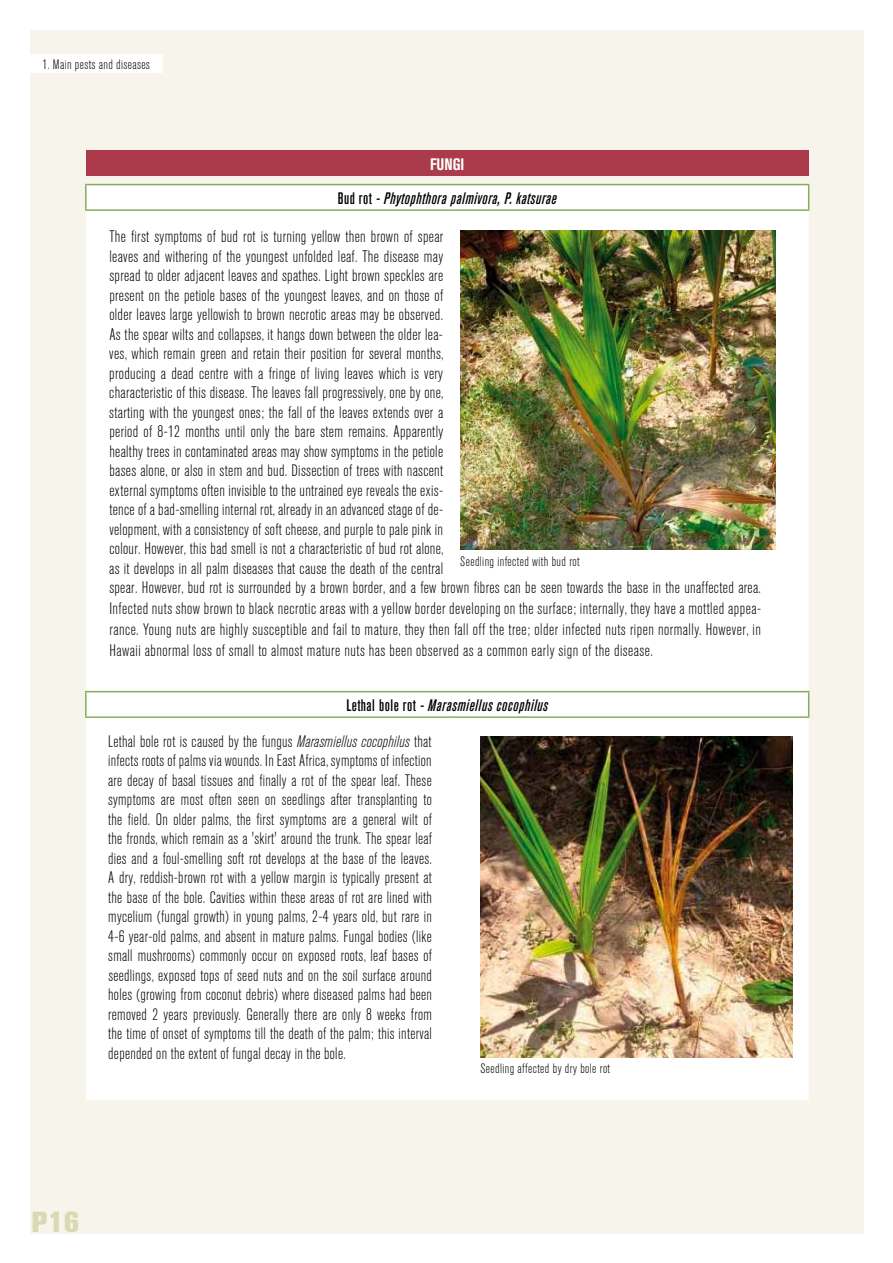
<style>
.page{position:relative;width:893px;height:1263px;background:#fff}
.page>*{position:absolute;margin:0;border:0;box-sizing:border-box;transform-origin:0 0}
.t1{font:800 28.8px "Akzidenz Grotesk BQ";color:#dcd8b4}
.t2{font:300 condensed 16.5px/19.5px "Akzidenz Grotesk BQ";letter-spacing:.02em;color:#000}
.t3{font:italic 500 condensed 16.5px "Akzidenz Grotesk BQ";letter-spacing:.03em;color:#000}
.t4{font:16.5px "Akzidenz Grotesk BQ Bd Cnd Alt";color:#fff}
.t5{font:300 condensed 13.5px "Akzidenz Grotesk BQ";letter-spacing:.03em;color:#000}
.s1{font-style:normal}
.s2{font-weight:500}
.s3{font-weight:500;font-style:italic}
.s4{font-style:italic}
</style>
<div class="page">
<div style="left:30px;top:30px;width:833px;height:1203px;background:#f6f4eb"></div>
<div style="left:30px;top:54px;width:133px;height:19px;background:#fff"></div>
<div style="left:86px;top:151px;width:723px;height:25px;background:#ab3a4a"></div>
<div style="left:86px;top:185px;width:723px;height:915px;background:#fff"></div>
<hr style="left:85px;top:184px;width:369px;height:1px;background:#87ac5c">
<hr style="left:85px;top:185px;width:2px;height:24px;background:#87ac5c">
<hr style="left:454px;top:184px;width:355px;height:1px;background:#87ac5c">
<svg style="left:808px;top:185px;width:1px;height:24px"></svg>
<hr style="left:85px;top:209px;width:369px;height:2px;background:#87ac5c">
<hr style="left:454px;top:209px;width:355px;height:2px;background:#87ac5c">
<hr style="left:85px;top:691px;width:369px;height:1px;background:#87ac5c">
<hr style="left:85px;top:692px;width:2px;height:24px;background:#87ac5c">
<hr style="left:454px;top:691px;width:355px;height:1px;background:#87ac5c">
<svg style="left:808px;top:692px;width:1px;height:24px"></svg>
<hr style="left:85px;top:716px;width:369px;height:2px;background:#87ac5c">
<hr style="left:454px;top:716px;width:355px;height:2px;background:#87ac5c">
<img style="left:480px;top:737px;width:313px;height:320px">
<img style="left:460px;top:231px;width:316px;height:319px">
<p class="t5" style="left:43px;top:57px;width:109px">1. Main pests and diseases</p>
<p class="t4" style="left:430px;top:155px;width:36px">FUNGI</p>
<p class="t3" style="left:338px;top:189px;width:221px"><span class="s1">Bud rot</span> - Phytophthora palmivora, P. katsurae</p>
<p class="t2" style="left:109px;top:227px;width:653px">The first symptoms of bud rot is turning yellow then brown of spear<br>leaves and withering of the youngest unfolded leaf. The disease may<br>spread to older adjacent leaves and spathes. Light brown speckles are<br>present on the petiole bases of the youngest leaves, and on those of<br>older leaves large yellowish to brown necrotic areas may be observed.<br>As the spear wilts and collapses, it hangs down between the older lea-<br>ves, which remain green and retain their position for several months,<br>producing a dead centre with a fringe of living leaves which is very<br>characteristic of this disease. The leaves fall progressively, one by one,<br>starting with the youngest ones; the fall of the leaves extends over a<br>period of 8-12 months until only the bare stem remains. Apparently<br>healthy trees in contaminated areas may show symptoms in the petiole<br>bases alone, or also in stem and bud. Dissection of trees with nascent<br>external symptoms often invisible to the untrained eye reveals the exis-<br>tence of a bad-smelling internal rot, already in an advanced stage of de-<br>velopment, with a consistency of soft cheese, and purple to pale pink in<br>colour. However, this bad smell is not a characteristic of bud rot alone,<br>as it develops in all palm diseases that cause the death of the central<br>spear. However, bud rot is surrounded by a brown border, and a few brown fibres can be seen towards the base in the unaffected area.</p>
<p class="t2" style="left:109px;top:598px;width:653px;line-height:21px;text-align:justify">Infected nuts show brown to black necrotic areas with a yellow border developing on the surface; internally, they have a mottled appea&shy;rance. Young nuts are highly susceptible and fail to mature, they then fall off the tree; older infected nuts ripen normally. However, in Hawaii abnormal loss of small to almost mature nuts has been observed as a common early sign of the disease.</p>
<p class="t5" style="left:460px;top:554px;width:121px">Seedling infected with bud rot</p>
<p class="t2" style="left:108px;top:688px;width:442px;line-height:35.5px;text-indent:238px"><span class="s2">Lethal bole rot</span> <span class="s3">- Marasmiellus cocophilus<br></span>Lethal bole rot is caused by the fungus <span class="s4">Marasmiellus cocophilus</span> that</p>
<p class="t2" style="left:108px;top:751px;width:325px;text-align:justify">infects roots of palms via wounds. In East Africa, symptoms of infection are decay of basal tissues and finally a rot of the spear leaf. These symptoms are most often seen on seedlings after transplanting to the field. On older palms, the first symptoms are a general wilt of the fronds, which remain as a 'skirt' around the trunk. The spear leaf dies and a foul-smelling soft rot develops at the base of the leaves.<br>A dry, reddish-brown rot with a yellow margin is typically present at the base of the bole. Cavities within these areas of rot are lined with mycelium (fungal growth) in young palms, 2-4 years old, but rare in 4-6 year-old palms, and absent in mature palms. Fungal bodies (like small mushrooms) commonly occur on exposed roots, leaf bases of seedlings, exposed tops of seed nuts and on the soil surface around holes (growing from coconut debris) where diseased palms had been removed 2 years previously. Generally there are only 8 weeks from the time of onset of symptoms till the death of the palm; this interval depended on the extent of fungal decay in the bole.</p>
<p class="t5" style="left:480px;top:1061px;width:131px">Seedling affected by dry bole rot</p>
<h1 class="t1" style="left:32px;top:1205px;width:49px">P16</h1>
</div>
